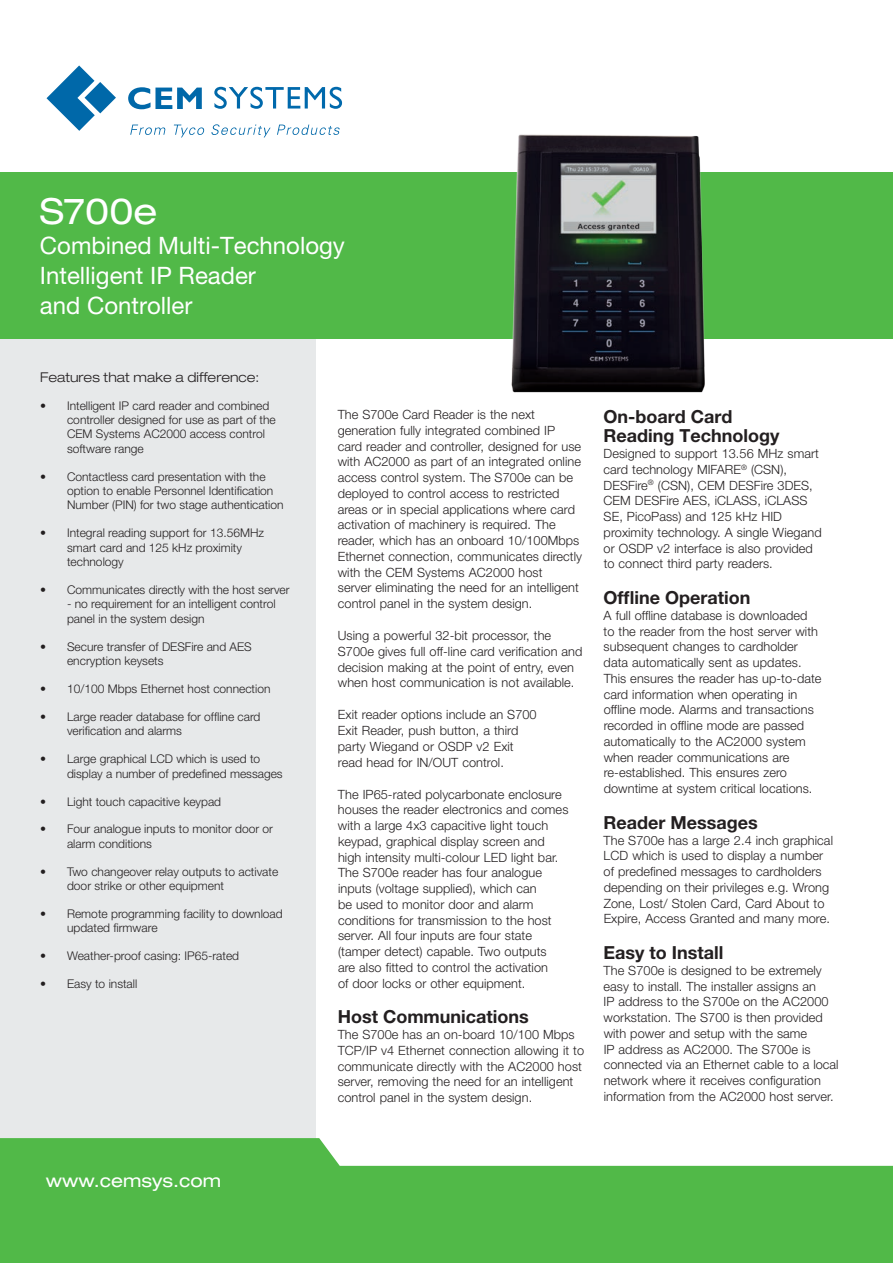
<style>
.page{position:relative;width:893px;height:1263px;background:#fff}
.page>*{position:absolute;margin:0;border:0;box-sizing:border-box;transform-origin:0 0}
.t1{font:expanded 36px "Helvetica Neue LT Pro";color:#fff}
.t2{font:24px/30px "Helvetica Neue LT Pro";color:#fff}
.t3{font:700 18px/19.5px "Helvetica Neue LT Pro";color:#231f20}
.t4{font:expanded 18px "Helvetica Neue LT Pro";color:#fff}
.t5{font:300 expanded 13.5px "Helvetica Neue LT Pro";color:#231f20}
.t6{font:300 12.75px/15.8px "Helvetica Neue LT Pro";letter-spacing:.005em;color:#231f20}
.t7{font:300 12px/14.4px "Helvetica Neue LT Pro";color:#231f20}
</style>
<div class="page">
<div style="left:0;top:240px;width:316px;height:1023px;background:#e7e9ea"></div>
<div style="left:0;top:172px;width:893px;height:167px;background:#51b948"></div>
<svg style="left:0;top:1138px;width:893px;height:125px;fill:#51b948"></svg>
<svg style="left:130px;top:125px;width:36px;height:10px"></svg>
<svg style="left:174px;top:125px;width:30px;height:12px"></svg>
<svg style="left:211px;top:124px;width:60px;height:13px"></svg>
<svg style="left:277px;top:125px;width:63px;height:10px"></svg>
<svg style="left:214px;top:87px;width:128px;height:22px"></svg>
<svg style="left:128px;top:87px;width:74px;height:22px"></svg>
<svg style="left:47px;top:65px;width:69px;height:66px"></svg>
<img style="left:511px;top:134px;width:194px;height:259px">
<h1 class="t1" style="left:40px;top:190px;width:119px">S700e</h1>
<h2 class="t2" style="left:40px;top:230px;width:306px">Combined Multi-Technology<br>Intelligent IP Reader<br>and Controller</h2>
<p class="t5" style="left:40px;top:369px;width:221px">Features that make a difference:</p>
<p class="t7" style="left:67px;top:398px;width:210px;text-indent:-27px">• Intelligent IP card reader and combined controller designed for use as part of the CEM Systems AC2000 access control software range</p>
<p class="t7" style="left:67px;top:469px;width:218px;text-indent:-27px">• Contactless card presentation with the option to enable Personnel Identification<br>Number (PIN) for two stage authentication</p>
<p class="t7" style="left:67px;top:526px;width:198px;text-indent:-27px">• Integral reading support for 13.56MHz smart card and 125 kHz proximity technology</p>
<p class="t7" style="left:40px;top:582px;width:251px">• Communicates directly with the host server</p>
<p class="t7" style="left:67px;top:597px;width:210px">- no requirement for an intelligent control panel in the system design</p>
<p class="t7" style="left:67px;top:639px;width:186px;text-indent:-27px">• Secure transfer of DESFire and AES encryption keysets</p>
<p class="t7" style="left:40px;top:681px;width:232px">• 10/100 Mbps Ethernet host connection</p>
<p class="t7" style="left:67px;top:709px;width:195px;text-indent:-27px">• Large reader database for offline card verification and alarms</p>
<p class="t7" style="left:67px;top:751px;width:217px;text-indent:-27px">• Large graphical LCD which is used to display a number of predefined messages</p>
<p class="t7" style="left:40px;top:794px;width:183px">• Light touch capacitive keypad</p>
<p class="t7" style="left:67px;top:822px;width:207px;text-indent:-27px">• Four analogue inputs to monitor door or alarm conditions</p>
<p class="t7" style="left:67px;top:864px;width:213px;text-indent:-27px">• Two changeover relay outputs to activate door strike or other equipment</p>
<p class="t7" style="left:67px;top:906px;width:217px;text-indent:-27px">• Remote programming facility to download updated firmware</p>
<p class="t7" style="left:40px;top:949px;width:201px">• Weather-proof casing: IP65-rated</p>
<p class="t7" style="left:40px;top:976px;width:99px">• Easy to install</p>
<p class="t6" style="left:338px;top:407px;width:246px">The S700e Card Reader is the next generation fully integrated combined IP card reader and controller, designed for use with AC2000 as part of an integrated online access control system. The S700e can be deployed to control access to restricted areas or in special applications where card activation of machinery is required. The reader, which has an onboard 10/100Mbps Ethernet connection, communicates directly with the CEM Systems AC2000 host<br>server eliminating the need for an intelligent control panel in the system design.</p>
<p class="t6" style="left:338px;top:627px;width:246px">Using a powerful 32-bit processor, the S700e gives full off-line card verification and decision making at the point of entry, even when host communication is not available.</p>
<p class="t6" style="left:338px;top:707px;width:200px">Exit reader options include an S700<br>Exit Reader, push button, a third party Wiegand or OSDP v2 Exit read head for IN/OUT control.</p>
<p class="t6" style="left:338px;top:786px;width:232px">The IP65-rated polycarbonate enclosure houses the reader electronics and comes with a large 4x3 capacitive light touch keypad, graphical display screen and high intensity multi-colour LED light bar.<br>The S700e reader has four analogue inputs (voltage supplied), which can<br>be used to monitor door and alarm conditions for transmission to the host server. All four inputs are four state (tamper detect) capable. Two outputs<br>are also fitted to control the activation<br>of door locks or other equipment.</p>
<h3 class="t3" style="left:338px;top:1007px;width:193px">Host Communications</h3>
<p class="t6" style="left:338px;top:1026px;width:248px">The S700e has an on-board 10/100 Mbps TCP/IP v4 Ethernet connection allowing it to communicate directly with the AC2000 host server, removing the need for an intelligent control panel in the system design.</p>
<h3 class="t3" style="left:604px;top:406px;width:177px">On-board Card<br>Reading Technology</h3>
<p class="t6" style="left:604px;top:446px;width:220px">Designed to support 13.56 MHz smart card technology MIFARE<sup>®</sup> (CSN), DESFire<sup>®</sup> (CSN), CEM DESFire 3DES, CEM DESFire AES, iCLASS, iCLASS SE, PicoPass) and 125 kHz HID proximity technology. A single Wiegand or OSDP v2 interface is also provided to connect third party readers.</p>
<h3 class="t3" style="left:604px;top:588px;width:148px">Offline Operation</h3>
<p class="t6" style="left:604px;top:607px;width:219px">A full offline database is downloaded to the reader from the host server with subsequent changes to cardholder data automatically sent as updates.<br>This ensures the reader has up-to-date card information when operating in offline mode. Alarms and transactions recorded in offline mode are passed automatically to the AC2000 system when reader communications are re-established. This ensures zero downtime at system critical locations.</p>
<h3 class="t3" style="left:604px;top:812px;width:156px">Reader Messages</h3>
<p class="t6" style="left:604px;top:832px;width:231px">The S700e has a large 2.4 inch graphical LCD which is used to display a number of predefined messages to cardholders depending on their privileges e.g. Wrong Zone, Lost/ Stolen Card, Card About to Expire, Access Granted and many more.</p>
<h3 class="t3" style="left:604px;top:942px;width:121px">Easy to Install</h3>
<p class="t6" style="left:604px;top:962px;width:237px">The S700e is designed to be extremely easy to install. The installer assigns an<br>IP address to the S700e on the AC2000 workstation. The S700 is then provided with power and setup with the same<br>IP address as AC2000. The S700e is connected via an Ethernet cable to a local network where it receives configuration information from the AC2000 host server.</p>
<h3 class="t4" style="left:46px;top:1171px;width:177px">www.cemsys.com</h3>
</div>
